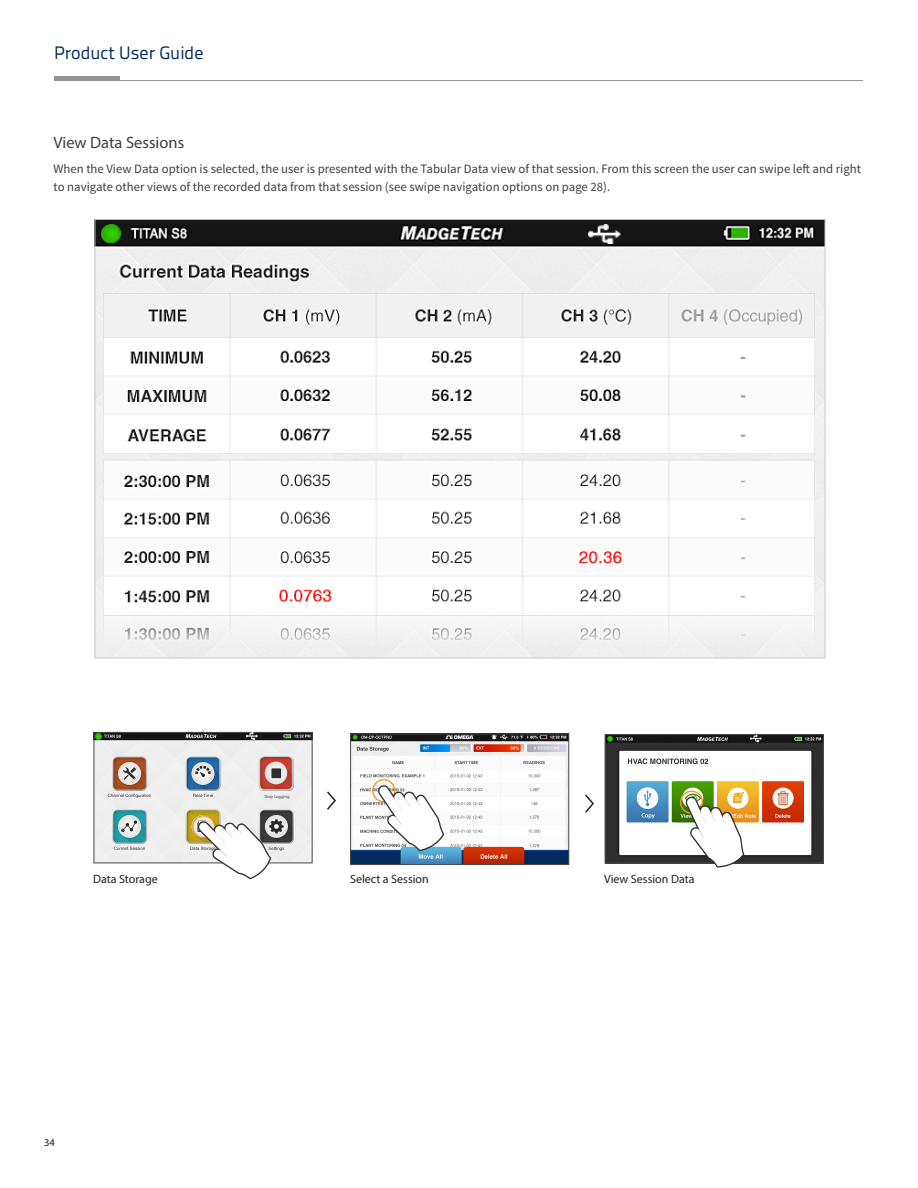
<style>
.page{position:relative;width:918px;height:1188px;background:#fff}
.page>*{position:absolute;margin:0;border:0;box-sizing:border-box;transform-origin:0 0}
.t1{font:18px "Titillium Text 22 L";color:#00295c}
.Body_Text{font:16.5px "Myriad Pro";color:#3e3e3f}
.Paragraph_Style_2{font:12.75px/17.2px "Source Sans Pro";color:#3e3e3f}
.Body{font:12px "Myriad Pro";color:#231f20}
.t2{font:10.5px "Myriad Pro";color:#231f20}
.t3{font:4.5px "Myriad Pro";color:#4b4c4d}
</style>
<div class="page">
<hr style="left:54px;top:80px;width:809px;height:1px;background:#939598">
<div style="left:54px;top:76px;width:66px;height:5px;background:#939598"></div>
<img style="left:96px;top:734px;width:214px;height:127px">
<div style="left:94px;top:732px;width:218px;height:131px;border:1px solid #4b4c4d"></div>
<svg style="left:246px;top:733px;width:12px;height:6px"></svg>
<img style="left:258px;top:756px;width:35px;height:37px">
<div style="left:259px;top:756px;width:34px;height:34px;border:1px solid #c7c8ca;border-radius:6px"></div>
<img style="left:259px;top:793px;width:31px;height:12px">
<svg style="left:191px;top:814px;width:80px;height:65px"></svg>
<img style="left:352px;top:736px;width:215px;height:127px">
<div style="left:350px;top:734px;width:219px;height:131px;border:1px solid #4b4c4d"></div>
<svg style="left:371px;top:778px;width:73px;height:73px"></svg>
<img style="left:607px;top:737px;width:214px;height:124px">
<div style="left:605px;top:735px;width:218px;height:128px;border:1px solid #4b4c4d"></div>
<svg style="left:678px;top:789px;width:66px;height:79px"></svg>
<svg style="left:327px;top:791px;width:9px;height:19px"></svg>
<svg style="left:585px;top:794px;width:9px;height:19px"></svg>
<img style="left:97px;top:221px;width:726px;height:435px">
<img style="left:103px;top:225px;width:17px;height:17px">
<img style="left:588px;top:225px;width:32px;height:19px">
<svg style="left:751px;top:736px;width:10px;height:6px"></svg>
<svg style="left:95px;top:733px;width:6px;height:6px"></svg>
<h1 class="t1" style="left:54px;top:39px;width:151px">Product User Guide</h1>
<p class="Body_Text" style="left:54px;top:132px;width:132px">View Data Sessions</p>
<p class="Paragraph_Style_2" style="left:54px;top:161px;width:809px">When the View Data option is selected, the user is presented with the Tabular Data view of that session. From this screen the user can swipe left and right to navigate other views of the recorded data from that session (see swipe navigation options on page 28).</p>
<p class="t3" style="left:264px;top:794px;width:27px">Stop Logging</p>
<p class="Body" style="left:93px;top:871px;width:66px">Data Storage</p>
<p class="Body" style="left:350px;top:871px;width:80px">Select a Session</p>
<p class="Body" style="left:604px;top:871px;width:92px">View Session Data</p>
<p class="t2" style="left:44px;top:1136px;width:12px">34</p>
</div>
